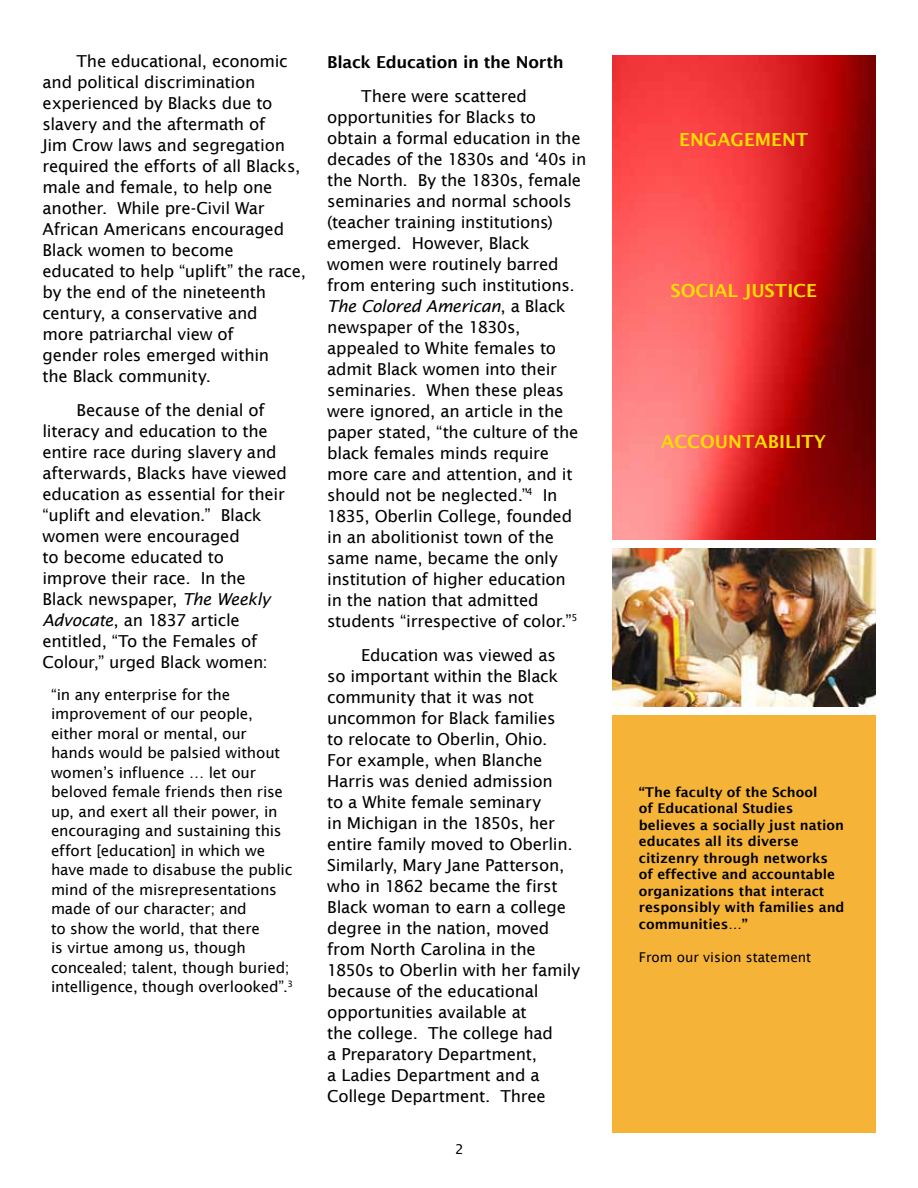
<style>
.page{position:relative;width:918px;height:1188px;background:#fff}
.page>*{position:absolute;margin:0;border:0;box-sizing:border-box;transform-origin:0 0}
.t1{font:600 18px "Lucida Sans";color:#fd0}
.t2{font:16.5px/21px "Lucida Sans";letter-spacing:-.015em;color:#000}
.t3{font:600 16.5px "Lucida Sans";letter-spacing:-.015em;color:#000}
.t4{font:15px/19.5px "Lucida Sans";letter-spacing:-.01em;color:#000}
.t5{font:600 13.5px/16.5px "Lucida Sans";color:#000}
.t6{font:13.5px "Lucida Sans";color:#000}
.s1{font-style:italic}
</style>
<div class="page">
<img style="left:612px;top:548px;width:263px;height:158px">
<img style="left:612px;top:55px;width:263px;height:485px">
<div style="left:612px;top:715px;width:263px;height:418px;background:#f5b438"></div>
<p class="t2" style="left:43px;top:51px;width:265px;text-indent:34px">The educational, economic and political discrimination experienced by Blacks due to slavery and the aftermath of<br>Jim Crow laws and segregation required the efforts of all Blacks, male and female, to help one another. While pre-Civil War<br>African Americans encouraged<br>Black women to become educated to help “uplift” the race, by the end of the nineteenth century, a conservative and<br>more patriarchal view of<br>gender roles emerged within<br>the Black community.</p>
<p class="t2" style="left:43px;top:399px;width:246px;text-indent:34px">Because of the denial of literacy and education to the entire race during slavery and afterwards, Blacks have viewed education as essential for their “uplift and elevation.” Black women were encouraged<br>to become educated to improve their race. In the<br>Black newspaper, <span class="s1">The Weekly<br>Advocate</span>, an 1837 article entitled, “To the Females of<br>Colour,” urged Black women:</p>
<p class="t4" style="left:51px;top:685px;width:244px">“in any enterprise for the improvement of our people, either moral or mental, our hands would be palsied without women’s influence … let our beloved female friends then rise up, and exert all their power, in encouraging and sustaining this effort [education] in which we have made to disabuse the public mind of the misrepresentations made of our character; and<br>to show the world, that there<br>is virtue among us, though concealed; talent, though buried; intelligence, though overlooked”.<sup>3</sup></p>
<p class="t3" style="left:327px;top:53px;width:238px">Black Education in the North</p>
<p class="t2" style="left:327px;top:85px;width:261px;text-indent:34px">There were scattered opportunities for Blacks to obtain a formal education in the decades of the 1830s and ‘40s in the North. By the 1830s, female seminaries and normal schools (teacher training institutions) emerged. However, Black women were routinely barred from entering such institutions.<br><span class="s1">The Colored American</span>, a Black newspaper of the 1830s, appealed to White females to admit Black women into their seminaries. When these pleas were ignored, an article in the paper stated, “the culture of the black females minds require more care and attention, and it should not be neglected.”<sup>4</sup> In<br>1835, Oberlin College, founded in an abolitionist town of the same name, became the only institution of higher education<br>in the nation that admitted students “irrespective of color.”<sup>5</sup></p>
<p class="t2" style="left:327px;top:644px;width:254px;text-indent:34px">Education was viewed as<br>so important within the Black community that it was not uncommon for Black families<br>to relocate to Oberlin, Ohio.<br>For example, when Blanche<br>Harris was denied admission<br>to a White female seminary<br>in Michigan in the 1850s, her entire family moved to Oberlin.<br>Similarly, Mary Jane Patterson, who in 1862 became the first<br>Black woman to earn a college degree in the nation, moved from North Carolina in the<br>1850s to Oberlin with her family because of the educational opportunities available at<br>the college. The college had<br>a Preparatory Department,<br>a Ladies Department and a<br>College Department. Three</p>
<p class="t6" style="left:455px;top:1141px;width:10px">2</p>
<p class="t1" style="left:679px;top:129px;width:131px">ENGAGEMENT</p>
<p class="t1" style="left:671px;top:280px;width:148px">SOCIAL JUSTICE</p>
<p class="t1" style="left:661px;top:431px;width:167px">ACCOUNTABILITY</p>
<p class="t5" style="left:639px;top:784px;width:207px">“The faculty of the School<br>of Educational Studies believes a socially just nation educates all its diverse citizenry through networks of effective and accountable organizations that interact responsibly with families and communities…”</p>
<p class="t6" style="left:639px;top:949px;width:174px">From our vision statement</p>
</div>
